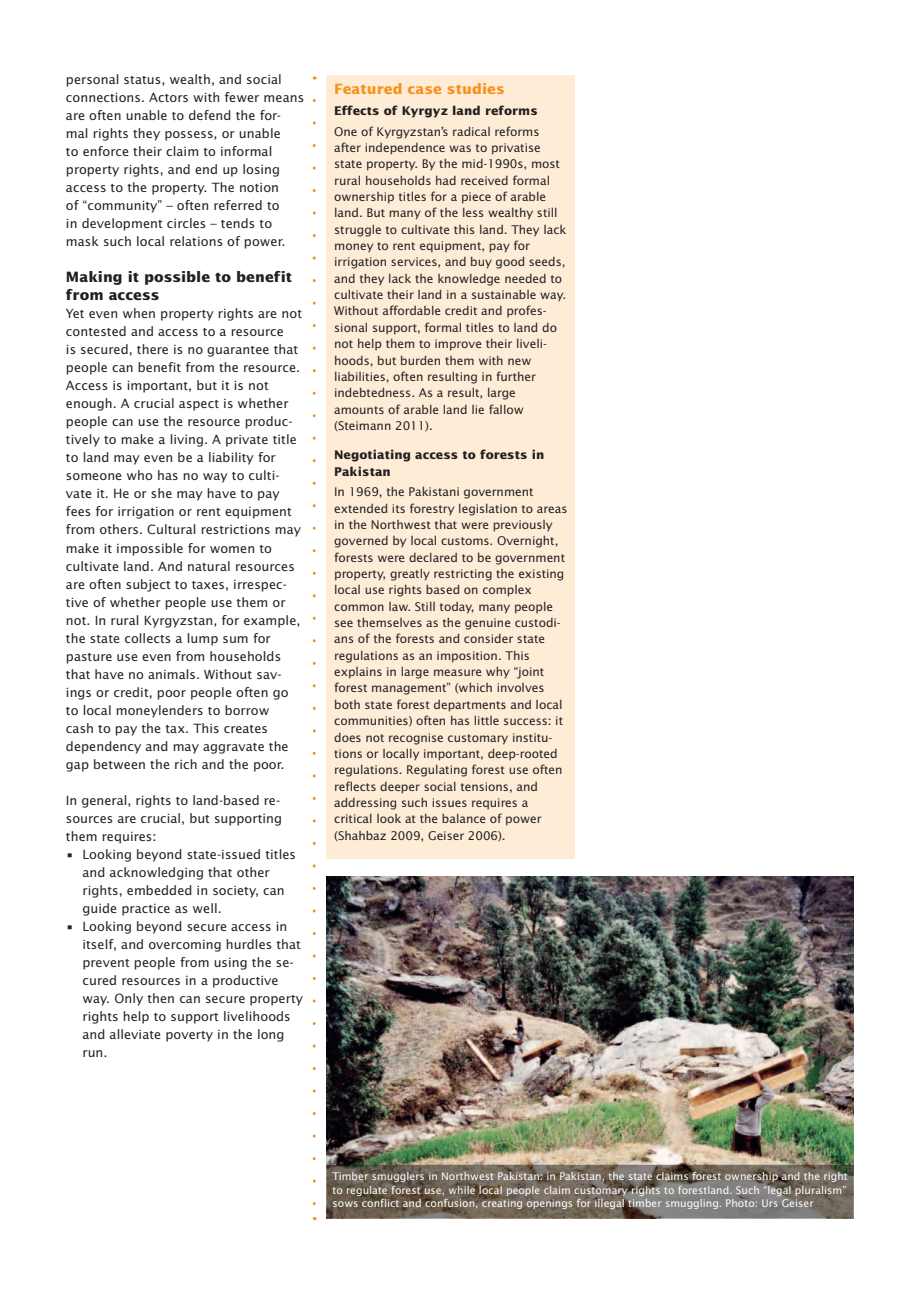
<style>
.page{position:relative;width:919px;height:1289px;background:#fff}
.page>*{position:absolute;margin:0;border:0;box-sizing:border-box;transform-origin:0 0}
.t1{font:700 14.25px/18px "Lucida Sans Std";letter-spacing:.005em;color:#231f20}
.t2{font:700 14.25px "Lucida Sans Std";letter-spacing:.005em;color:#f7931d}
.t3{font:12.75px/18px "Lucida Sans Std";letter-spacing:.005em;color:#231f20}
.t4{font:12px/16.4px "Lucida Sans Std";letter-spacing:-.005em;color:#231f20}
.t5{font:700 12px/16.5px "Lucida Sans Std";letter-spacing:.005em;color:#231f20}
.t6{font:10.5px/13.5px "Lucida Sans Std";color:#fff}
</style>
<div class="page">
<svg style="left:313px;top:100px;width:3px;height:1106px"></svg>
<div style="left:326px;top:75px;width:248px;height:783px;background:#feecd7"></div>
<img style="left:326px;top:876px;width:527px;height:288px">
<svg style="left:326px;top:1164px;width:527px;height:54px;background:#70675c"></svg>
<p class="t3" style="left:66px;top:71px;width:240px">personal status, wealth, and social connections. Actors with fewer means are often unable to defend the for&shy;mal rights they possess, or unable<br>to enforce their claim to informal property rights, and end up losing access to the property. The notion<br>of “community” – often referred to<br>in development circles – tends to mask such local relations of power.</p>
<p class="t1" style="left:66px;top:268px;width:227px">Making it possible to benefit from access</p>
<p class="t3" style="left:66px;top:305px;width:238px">Yet even when property rights are not contested and access to a resource<br>is secured, there is no guarantee that people can benefit from the resource.<br>Access is important, but it is not enough. A crucial aspect is whether people can use the resource produc&shy;tively to make a living. A private title to land may even be a liability for someone who has no way to culti&shy;vate it. He or she may have to pay fees for irrigation or rent equipment from others. Cultural restrictions may make it impossible for women to cultivate land. And natural resources are often subject to taxes, irrespec&shy;tive of whether people use them or not. In rural Kyrgyzstan, for example, the state collects a lump sum for pasture use even from households that have no animals. Without sav&shy;ings or credit, poor people often go to local moneylenders to borrow<br>cash to pay the tax. This creates dependency and may aggravate the gap between the rich and the poor.</p>
<p class="t3" style="left:66px;top:791px;width:217px">In general, rights to land-based re&shy;sources are crucial, but supporting them requires:</p>
<p class="t3" style="left:82px;top:845px;width:215px;text-indent:-16px">• Looking beyond state-issued titles and acknowledging that other rights, embedded in society, can guide practice as well.</p>
<p class="t3" style="left:82px;top:917px;width:222px;text-indent:-16px">• Looking beyond secure access in itself, and overcoming hurdles that prevent people from using the se&shy;cured resources in a productive way. Only then can secure property rights help to support livelihoods and alleviate poverty in the long run.</p>
<p class="t2" style="left:334px;top:81px;width:172px">Featured case studies</p>
<p class="t5" style="left:334px;top:103px;width:205px">Effects of Kyrgyz land reforms</p>
<p class="t4" style="left:334px;top:123px;width:234px">One of Kyrgyzstan’s radical reforms after independence was to privatise state property. By the mid-1990s, most rural households had received formal ownership titles for a piece of arable land. But many of the less wealthy still struggle to cultivate this land. They lack money to rent equipment, pay for irrigation services, and buy good seeds, and they lack the knowledge needed to cultivate their land in a sustainable way.<br>Without affordable credit and profes&shy;sional support, formal titles to land do not help them to improve their liveli&shy;hoods, but burden them with new liabilities, often resulting in further indebtedness. As a result, large amounts of arable land lie fallow (Steimann 2011).</p>
<p class="t5" style="left:334px;top:447px;width:212px">Negotiating access to forests in<br>Pakistan</p>
<p class="t4" style="left:334px;top:484px;width:235px">In 1969, the Pakistani government extended its forestry legislation to areas in the Northwest that were previously governed by local customs. Overnight, forests were declared to be government property, greatly restricting the existing local use rights based on complex common law. Still today, many people see themselves as the genuine custodi&shy;ans of the forests and consider state regulations as an imposition. This explains in large measure why “joint forest management” (which involves both state forest departments and local communities) often has little success: it does not recognise customary institu&shy;tions or locally important, deep-rooted regulations. Regulating forest use often reflects deeper social tensions, and addressing such issues requires a critical look at the balance of power (Shahbaz 2009, Geiser 2006).</p>
<p class="t6" style="left:332px;top:1169px;width:516px">Timber smugglers in Northwest Pakistan: in Pakistan, the state claims forest ownership and the right to regulate forest use, while local people claim customary rights to forestland. Such “legal pluralism” sows conflict and confusion, creating openings for illegal timber smuggling. Photo: Urs Geiser</p>
</div>
